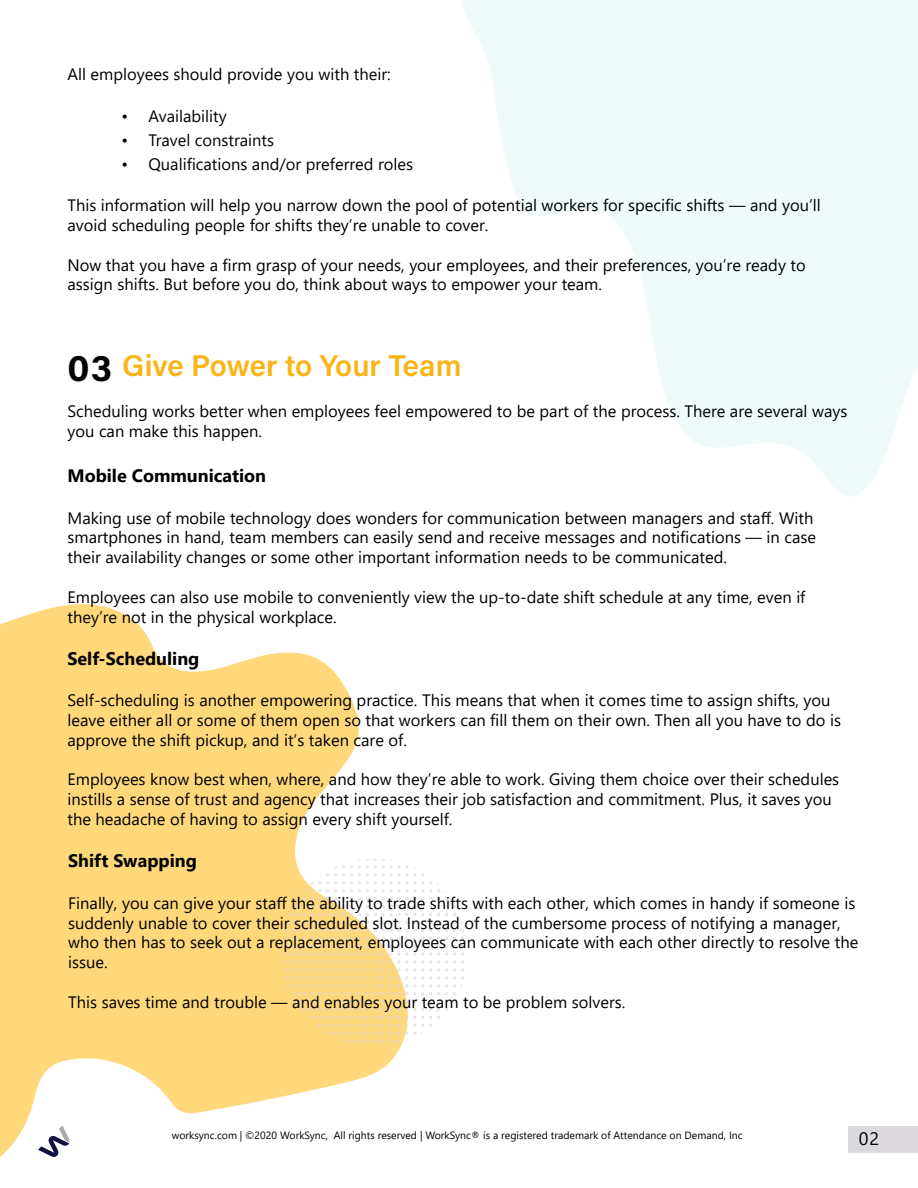
<style>
.page{position:relative;width:918px;height:1188px;background:#fff}
.page>*{position:absolute;margin:0;border:0;box-sizing:border-box;transform-origin:0 0}
.t1{font:37.5px "Acumin Variable Concept";color:#040503}
.t2{font:30px "Acumin Variable Concept";letter-spacing:.04em;color:#fbb416}
.t3{font:700 18px "Segoe UI";color:#000}
.t4{font:18px "Segoe UI";color:#000}
.t5{font:16.5px/19.8px "Segoe UI";color:#000}
.t6{font:16.5px "Segoe UI";color:#040503}
.t7{font:10.5px "Segoe UI";color:#000}
</style>
<div class="page">
<svg style="left:0;top:604px;width:402px;height:554px;fill:#ffd87b"></svg>
<svg style="left:461px;top:0;width:457px;height:496px;fill:#f1fafa"></svg>
<svg style="left:38px;top:1125px;width:32px;height:32px"></svg>
<svg style="left:281px;top:858px;width:183px;height:185px"></svg>
<div style="left:849px;top:1126px;width:69px;height:27px;background:#dbd9de"></div>
<p class="t5" style="left:68px;top:62px;width:325px">All employees should provide you with their:</p>
<p class="t6" style="left:122px;top:100px;width:107px">• Availability</p>
<p class="t6" style="left:122px;top:124px;width:154px">• Travel constraints</p>
<p class="t5" style="left:122px;top:152px;width:293px">• Qualifications and/or preferred roles</p>
<p class="t5" style="left:67px;top:194px;width:755px">This information will help you narrow down the pool of potential workers for specific shifts — and you’ll avoid scheduling people for shifts they’re unable to cover.</p>
<p class="t5" style="left:67px;top:253px;width:740px">Now that you have a firm grasp of your needs, your employees, and their preferences, you’re ready to assign shifts. But before you do, think about ways to empower your team.</p>
<p class="t1" style="left:67px;top:342px;width:46px">03</p>
<p class="t2" style="left:122px;top:345px;width:340px">Give Power to Your Team</p>
<p class="t5" style="left:68px;top:400px;width:781px">Scheduling works better when employees feel empowered to be part of the process. There are several ways you can make this happen.</p>
<p class="t3" style="left:67px;top:459px;width:200px">Mobile Communication</p>
<p class="t5" style="left:68px;top:506px;width:750px">Making use of mobile technology does wonders for communication between managers and staff. With smartphones in hand, team members can easily send and receive messages and notifications — in case their availability changes or some other important information needs to be communicated.</p>
<p class="t5" style="left:68px;top:586px;width:739px">Employees can also use mobile to conveniently view the up-to-date shift schedule at any time, even if they’re not in the physical workplace.</p>
<p class="t3" style="left:67px;top:642px;width:133px">Self-Scheduling</p>
<p class="t5" style="left:67px;top:689px;width:775px">Self-scheduling is another empowering practice. This means that when it comes time to assign shifts, you leave either all or some of them open so that workers can fill them on their own. Then all you have to do is approve the shift pickup, and it’s taken care of.</p>
<p class="t5" style="left:67px;top:768px;width:773px">Employees know best when, where, and how they’re able to work. Giving them choice over their schedules instills a sense of trust and agency that increases their job satisfaction and commitment. Plus, it saves you the headache of having to assign every shift yourself.</p>
<p class="t3" style="left:68px;top:844px;width:130px">Shift Swapping</p>
<p class="t5" style="left:68px;top:892px;width:792px">Finally, you can give your staff the ability to trade shifts with each other, which comes in handy if someone is suddenly unable to cover their scheduled slot. Instead of the cumbersome process of notifying a manager, who then has to seek out a replacement, employees can communicate with each other directly to resolve the issue.</p>
<p class="t5" style="left:68px;top:991px;width:559px">This saves time and trouble — and enables your team to be problem solvers.</p>
<p class="t7" style="left:172px;top:1126px;width:572px">worksync.com | ©2020 WorkSync, All rights reserved | WorkSync® is a registered trademark of Attendance on Demand, Inc</p>
<p class="t4" style="left:859px;top:1121px;width:22px">02</p>
</div>
